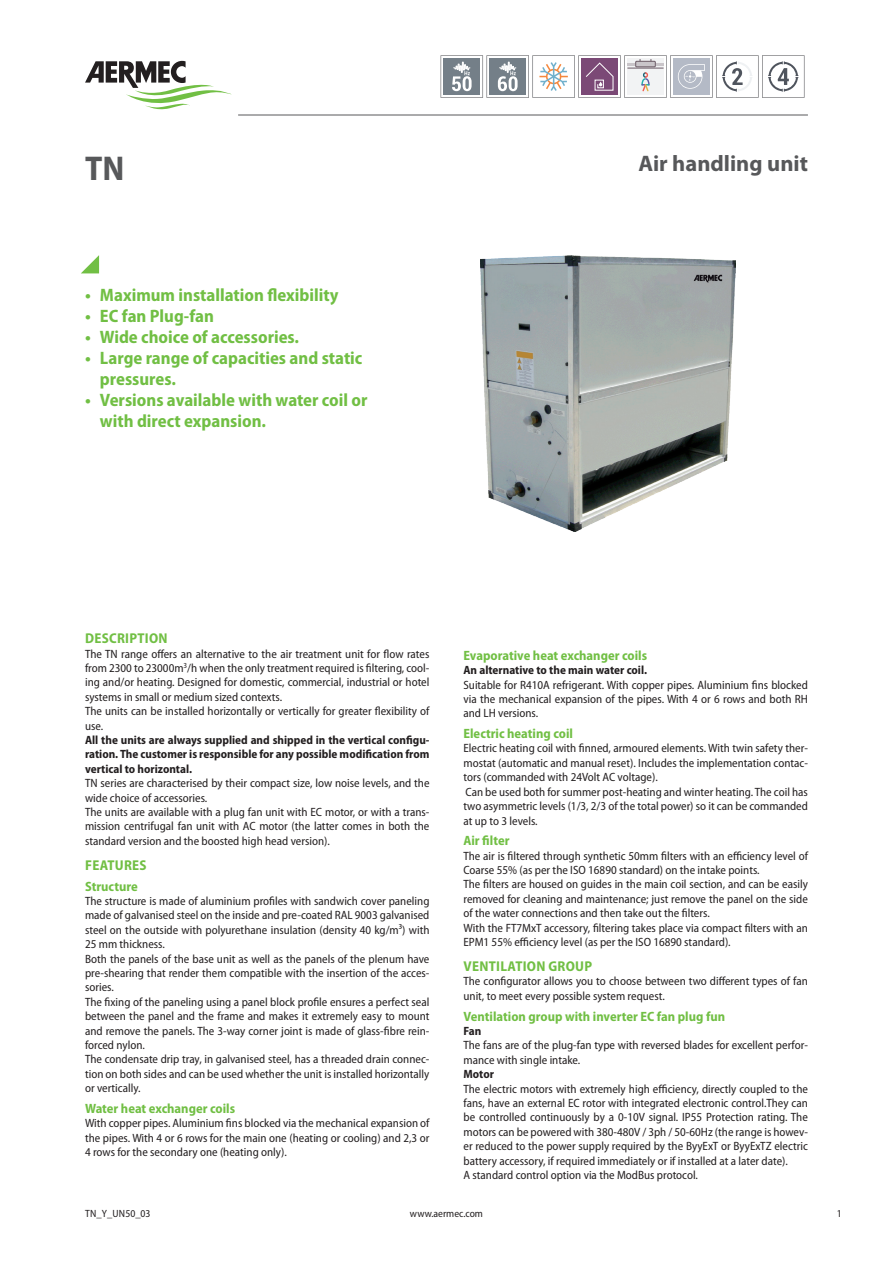
<style>
.page{position:relative;width:893px;height:1263px;background:#fff}
.page>*{position:absolute;margin:0;border:0;box-sizing:border-box;transform-origin:0 0}
.grandezza{font:700 semi-condensed 34.5px "Myriad Pro";color:#57585a}
.descrizione{font:700 22.5px "Myriad Pro";color:#57585a}
.t1{font:700 semi-condensed 18px/21px "Myriad Pro";color:#71bf44}
.t2{font:700 semi-condensed 14.25px "Myriad Pro";letter-spacing:.02em;color:#71bf44}
.t3{font:700 semi-condensed 13.5px "Myriad Pro";color:#71bf44}
.normale_en{font:semi-condensed 12px/14.4px "Myriad Pro";color:#231f20;text-align:justify}
.normaleEvidenziato_en{font:700 semi-condensed 12px/14.4px "Myriad Pro";color:#231f20;text-align:justify}
.normale_en-2{font:700 semi-condensed 12px "Myriad Pro";color:#231f20}
.t4{font:semi-condensed 10.5px "Myriad Pro";color:#231f20}
</style>
<div class="page">
<svg style="left:81px;top:255px;width:18px;height:18px"></svg>
<hr style="left:238px;top:115px;width:570px;height:1px;background:#57585a">
<img style="left:481px;top:255px;width:254px;height:276px">
<svg style="left:85px;top:61px;width:147px;height:48px"></svg>
<svg style="left:441px;top:55px;width:363px;height:43px"></svg>
<p class="grandezza" style="left:85px;top:146px;width:41px">TN</p>
<p class="t1" style="left:85px;top:284px;width:255px">• Maximum installation flexibility</p>
<p class="t1" style="left:85px;top:305px;width:130px">• EC fan Plug-fan</p>
<p class="t1" style="left:85px;top:326px;width:216px">• Wide choice of accessories.</p>
<p class="t1" style="left:100px;top:347px;width:264px;text-indent:-15px">• Large range of capacities and static pressures.</p>
<p class="t1" style="left:100px;top:389px;width:269px;text-indent:-15px">• Versions available with water coil or with direct expansion.</p>
<p class="descrizione" style="left:638px;top:149px;width:171px">Air handling unit</p>
<p class="t2" style="left:85px;top:629px;width:84px">DESCRIPTION</p>
<p class="normale_en" style="left:85px;top:646px;width:346px">The TN range offers an alternative to the air treatment unit for flow rates from 2300 to 23000m<sup>3</sup>/h when the only treatment required is filtering, cool&shy;ing and/or heating. Designed for domestic, commercial, industrial or hotel systems in small or medium sized contexts.</p>
<p class="normale_en" style="left:85px;top:704px;width:346px">The units can be installed horizontally or vertically for greater flexibility of use.</p>
<p class="normaleEvidenziato_en" style="left:85px;top:732px;width:346px">All the units are always supplied and shipped in the vertical configu&shy;ration. The customer is responsible for any possible modification from vertical to horizontal.</p>
<p class="normale_en" style="left:85px;top:776px;width:346px">TN series are characterised by their compact size, low noise levels, and the wide choice of accessories.</p>
<p class="normale_en" style="left:85px;top:805px;width:346px">The units are available with a plug fan unit with EC motor, or with a trans&shy;mission centrifugal fan unit with AC motor (the latter comes in both the standard version and the boosted high head version).</p>
<p class="t2" style="left:85px;top:856px;width:63px">FEATURES</p>
<p class="t3" style="left:85px;top:877px;width:54px">Structure</p>
<p class="normale_en" style="left:85px;top:894px;width:346px">The structure is made of aluminium profiles with sandwich cover paneling made of galvanised steel on the inside and pre-coated RAL 9003 galvanised steel on the outside with polyurethane insulation (density 40 kg/m³) with 25 mm thickness.</p>
<p class="normale_en" style="left:85px;top:951px;width:346px">Both the panels of the base unit as well as the panels of the plenum have pre-shearing that render them compatible with the insertion of the acces&shy;sories.</p>
<p class="normale_en" style="left:85px;top:994px;width:346px">The fixing of the paneling using a panel block profile ensures a perfect seal between the panel and the frame and makes it extremely easy to mount and remove the panels. The 3-way corner joint is made of glass-fibre rein&shy;forced nylon.</p>
<p class="normale_en" style="left:85px;top:1052px;width:346px">The condensate drip tray, in galvanised steel, has a threaded drain connec&shy;tion on both sides and can be used whether the unit is installed horizontally or vertically.</p>
<p class="t3" style="left:85px;top:1100px;width:152px">Water heat exchanger coils</p>
<p class="normale_en" style="left:85px;top:1116px;width:346px">With copper pipes. Aluminium fins blocked via the mechanical expansion of the pipes. With 4 or 6 rows for the main one (heating or cooling) and 2,3 or 4 rows for the secondary one (heating only).</p>
<p class="t3" style="left:463px;top:646px;width:185px">Evaporative heat exchanger coils</p>
<p class="normale_en-2" style="left:463px;top:662px;width:185px">An alternative to the main water coil.</p>
<p class="normale_en" style="left:463px;top:677px;width:346px">Suitable for R410A refrigerant. With copper pipes. Aluminium fins blocked via the mechanical expansion of the pipes. With 4 or 6 rows and both RH and LH versions.</p>
<p class="t3" style="left:463px;top:725px;width:111px">Electric heating coil</p>
<p class="normale_en" style="left:463px;top:741px;width:346px">Electric heating coil with finned, armoured elements. With twin safety ther&shy;mostat (automatic and manual reset). Includes the implementation contac&shy;tors (commanded with 24Volt AC voltage).</p>
<p class="normale_en" style="left:463px;top:784px;width:346px">Can be used both for summer post-heating and winter heating. The coil has two asymmetric levels (1/3, 2/3 of the total power) so it can be commanded at up to 3 levels.</p>
<p class="t3" style="left:463px;top:832px;width:47px">Air filter</p>
<p class="normale_en" style="left:463px;top:848px;width:346px">The air is filtered through synthetic 50mm filters with an efficiency level of<br>Coarse 55% (as per the ISO 16890 standard) on the intake points.</p>
<p class="normale_en" style="left:463px;top:877px;width:346px">The filters are housed on guides in the main coil section, and can be easily removed for cleaning and maintenance; just remove the panel on the side of the water connections and then take out the filters.</p>
<p class="normale_en" style="left:463px;top:920px;width:346px">With the FT7MxT accessory, filtering takes place via compact filters with an<br>EPM1 55% efficiency level (as per the ISO 16890 standard).</p>
<p class="t2" style="left:464px;top:957px;width:130px">VENTILATION GROUP</p>
<p class="normale_en" style="left:463px;top:974px;width:346px">The configurator allows you to choose between two different types of fan unit, to meet every possible system request.</p>
<p class="t3" style="left:463px;top:1007px;width:263px">Ventilation group with inverter EC fan plug fun</p>
<p class="normaleEvidenziato_en" style="left:463px;top:1023px;width:19px">Fan</p>
<p class="normale_en" style="left:463px;top:1038px;width:346px">The fans are of the plug-fan type with reversed blades for excellent perfor&shy;mance with single intake.</p>
<p class="normaleEvidenziato_en" style="left:463px;top:1067px;width:32px">Motor</p>
<p class="normale_en" style="left:463px;top:1081px;width:346px">The electric motors with extremely high efficiency, directly coupled to the fans, have an external EC rotor with integrated electronic control.They can be controlled continuously by a 0-10V signal. IP55 Protection rating. The motors can be powered with 380-480V / 3ph / 50-60Hz (the range is howev&shy;er reduced to the power supply required by the ByyExT or ByyExTZ electric battery accessory, if required immediately or if installed at a later date).</p>
<p class="normale_en" style="left:463px;top:1168px;width:236px">A standard control option via the ModBus protocol.</p>
<p class="t4" style="left:85px;top:1207px;width:67px">TN_Y_UN50_03</p>
<p class="t4" style="left:410px;top:1207px;width:75px">www.aermec.com</p>
<p class="t4" style="left:837px;top:1207px;width:6px">1</p>
</div>
